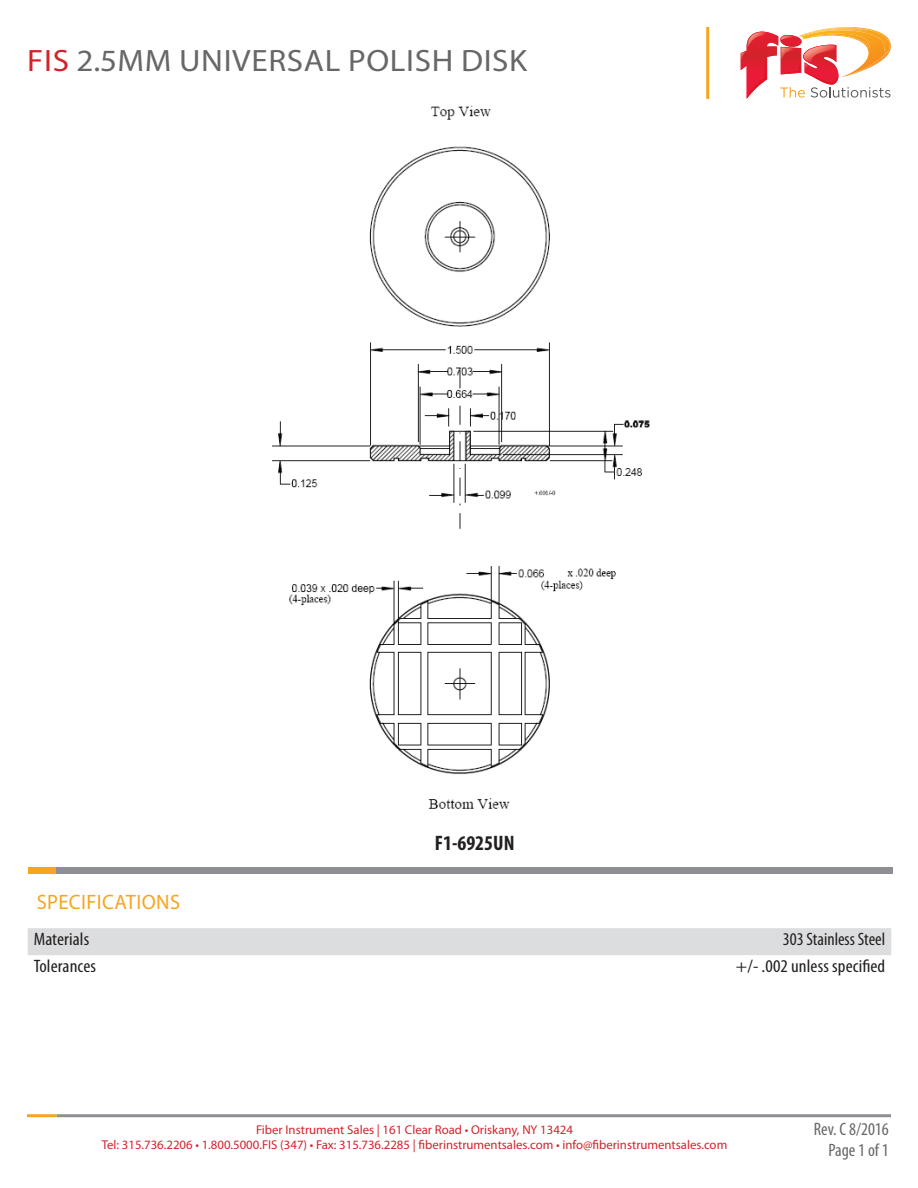
<style>
.page{position:relative;width:918px;height:1188px;background:#fff}
.page>*{position:absolute;margin:0;border:0;box-sizing:border-box;transform-origin:0 0}
.t1{font:31.05px "Myriad Pro";letter-spacing:.02em;color:#67676a;scale:1.07 1}
.t2{font:700 condensed 21px "Myriad Pro";color:#231f20}
.t3{font:20.85px "Myriad Pro";letter-spacing:.02em;color:#f7a521}
.t4{font:condensed 18px "Myriad Pro";letter-spacing:.005em;color:#231f20;scale:1.07 1}
.t5{font:condensed 18px/21.6px "Myriad Pro";color:#67676a;text-align:right}
.t6{font:condensed 18px "Myriad Pro";letter-spacing:.005em;color:#231f20}
.t7{font:12.75px/15.5px "Myriad Pro";color:#d1232a;text-align:center}
.s1{color:#d1232a}
</style>
<div class="page">
<div style="left:28px;top:867px;width:28px;height:7px;background:#f7a521"></div>
<div style="left:56px;top:867px;width:836px;height:7px;background:#8d8f92"></div>
<svg style="left:741px;top:27px;width:150px;height:72px"></svg>
<hr style="left:706px;top:27px;width:3px;height:72px;background:#f7a521">
<hr style="left:56px;top:1114px;width:835px;height:3px;background:#8d8f92">
<hr style="left:27px;top:1114px;width:29px;height:3px;background:#f7a521">
<div style="left:28px;top:928px;width:863px;height:27px;background:#dcdddf"></div>
<img style="left:272px;top:105px;width:378px;height:704px">
<h1 class="t1" style="left:27px;top:42px;width:469px"><span class="s1">FIS</span> 2.5mm UNIVERSAL POLISH DISK</h1>
<h2 class="t2" style="left:435px;top:830px;width:81px">F1-6925UN</h2>
<h3 class="t3" style="left:37px;top:890px;width:145px">SPECIFICATIONS</h3>
<h3 class="t4" style="left:34px;top:928px;width:53px">Materials</h3>
<h3 class="t6" style="left:783px;top:928px;width:104px">303 Stainless Steel</h3>
<h3 class="t4" style="left:34px;top:955px;width:60px">Tolerances</h3>
<h3 class="t4" style="left:736px;top:955px;width:141px">+/- .002 unless specified</h3>
<p class="t7" style="left:102px;top:1122px;width:627px">Fiber Instrument Sales | 161 Clear Road • Oriskany, NY 13424<br>Tel: 315.736.2206 • 1.800.5000.FIS (347) • Fax: 315.736.2285 | fiberinstrumentsales.com • info@fiberinstrumentsales.com</p>
<h3 class="t5" style="left:814px;top:1118px;width:76px">Rev. C 8/2016<br>Page 1 of 1</h3>
</div>
